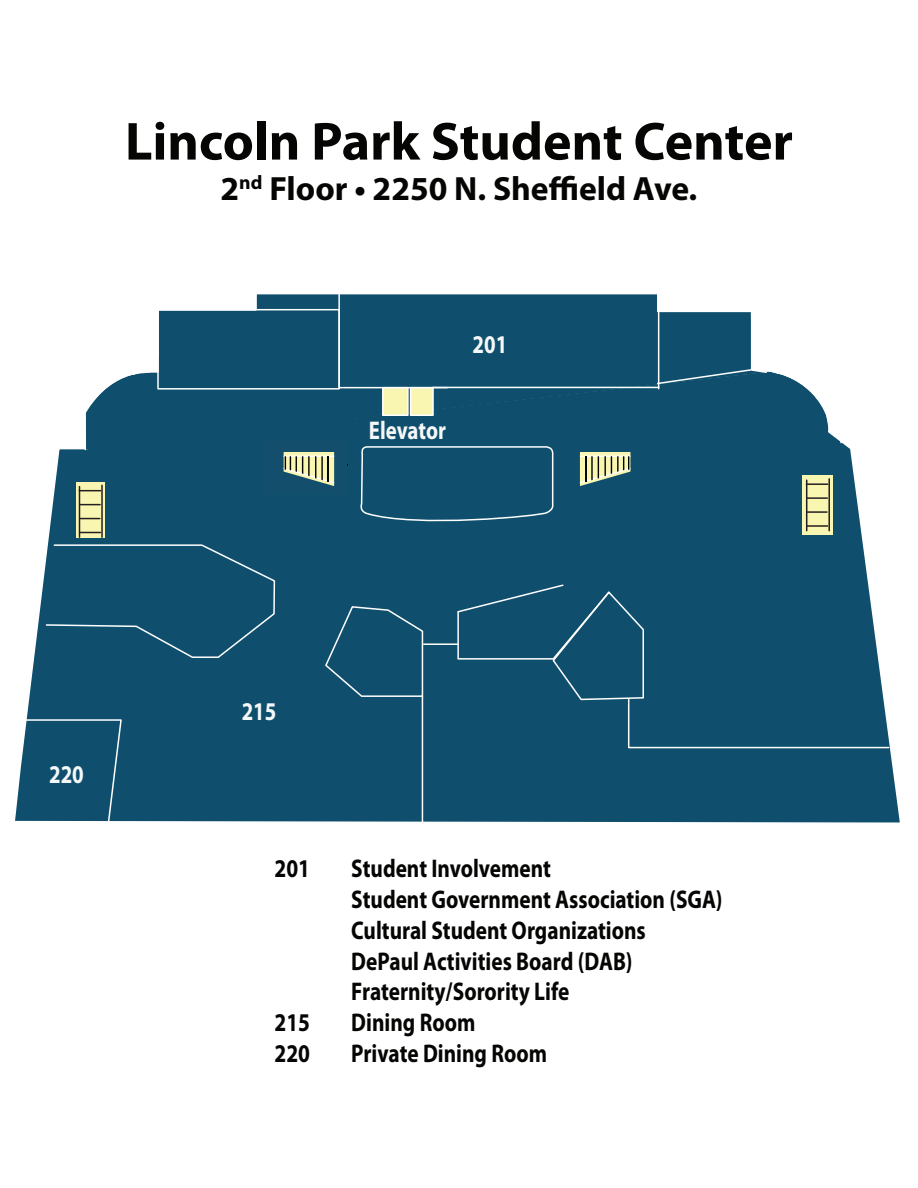
<style>
.page{position:relative;width:918px;height:1188px;background:#fff}
.page>*{position:absolute;margin:0;border:0;box-sizing:border-box;transform-origin:0 0}
.t1{font:700 54px "Myriad Pro";color:#050504}
.t2{font:700 33.75px "Myriad Pro";color:#050504}
.t3{font:700 25.65px/30.8px "Myriad Pro";color:#050504;scale:.83 1}
.t4{font:700 25.65px "Myriad Pro";color:#f5f8f8;scale:.81 1}
</style>
<div class="page">
<svg style="left:15px;top:443px;width:885px;height:380px;background:#27617c"></svg>
<svg style="left:76px;top:483px;width:29px;height:55px"></svg>
<div style="left:803px;top:475px;width:30px;height:60px;background:#f8f6b1"></div>
<div style="left:84px;top:385px;width:683px;height:65px;background:#0f4f6d"></div>
<hr style="left:806px;top:480px;width:1px;height:51px;background:#231f20">
<hr style="left:828px;top:479px;width:2px;height:52px;background:#231f20">
<hr style="left:806px;top:483px;width:22px;height:2px;background:#231f20">
<hr style="left:807px;top:497px;width:20px;height:2px;background:#231f20">
<hr style="left:807px;top:511px;width:20px;height:2px;background:#231f20">
<hr style="left:807px;top:525px;width:21px;height:2px;background:#231f20">
<hr style="left:79px;top:487px;width:1px;height:50px;background:#231f20">
<hr style="left:101px;top:485px;width:2px;height:52px;background:#231f20">
<svg style="left:80px;top:490px;width:21px;height:1px"></svg>
<svg style="left:80px;top:504px;width:20px;height:1px"></svg>
<svg style="left:80px;top:518px;width:20px;height:1px"></svg>
<svg style="left:80px;top:532px;width:20px;height:1px"></svg>
<svg style="left:324px;top:605px;width:33px;height:93px;background:#1b5874"></svg>
<svg style="left:160px;top:294px;width:592px;height:91px;background:#225d78"></svg>
<hr style="left:74px;top:403px;width:2px;height:45px;background:#fff">
<svg style="left:84px;top:372px;width:74px;height:43px"></svg>
<svg style="left:752px;top:370px;width:91px;height:74px"></svg>
<div style="left:45px;top:544px;width:231px;height:115px;background:#0f4f6d"></div>
<div style="left:382px;top:387px;width:27px;height:29px;background:#f8f6b1;border:2px solid #fff"></div>
<div style="left:410px;top:387px;width:24px;height:29px;background:#f8f6b1;border:2px solid #fff"></div>
<hr style="left:433px;top:387px;width:226px;height:1px;background:#fff">
<div style="left:357px;top:445px;width:197px;height:283px;background:#0f4f6d"></div>
<div style="left:157px;top:309px;width:183px;height:81px;border:2px solid #fff"></div>
<div style="left:338px;top:294px;width:111px;height:95px;background:#0f4f6d"></div>
<hr style="left:658px;top:293px;width:1px;height:96px;background:#fff">
<div style="left:456px;top:583px;width:434px;height:166px;background:#0f4f6d"></div>
<hr style="left:422px;top:696px;width:1px;height:126px;background:#fff">
<div style="left:24px;top:719px;width:99px;height:104px;background:#0f4f6d"></div>
<svg style="left:578px;top:452px;width:54px;height:34px;background:#9cac8e"></svg>
<div style="left:264px;top:440px;width:83px;height:54px;background:#144e6d"></div>
<svg style="left:283px;top:449px;width:65px;height:39px"></svg>
<h1 class="t1" style="left:125px;top:106px;width:670px">Lincoln Park Student Center</h1>
<h2 class="t2" style="left:221px;top:167px;width:478px">2<sup>nd</sup> Floor • 2250 N. Sheffield Ave.</h2>
<p class="t4" style="left:369px;top:414px;width:97px">Elevator</p>
<p class="t4" style="left:473px;top:328px;width:44px">201</p>
<p class="t4" style="left:49px;top:757px;width:44px">220</p>
<p class="t4" style="left:242px;top:695px;width:44px">215</p>
<p class="t3" style="left:275px;top:852px;width:44px">201</p>
<p class="t3" style="left:351px;top:852px;width:449px">Student Involvement<br>Student Government Association (SGA)<br>Cultural Student Organizations<br>DePaul Activities Board (DAB)<br>Fraternity/Sorority Life</p>
<p class="t3" style="left:275px;top:1006px;width:44px">215</p>
<p class="t3" style="left:351px;top:1006px;width:151px">Dining Room</p>
<p class="t3" style="left:275px;top:1037px;width:44px">220</p>
<p class="t3" style="left:351px;top:1037px;width:237px">Private Dining Room</p>
</div>
